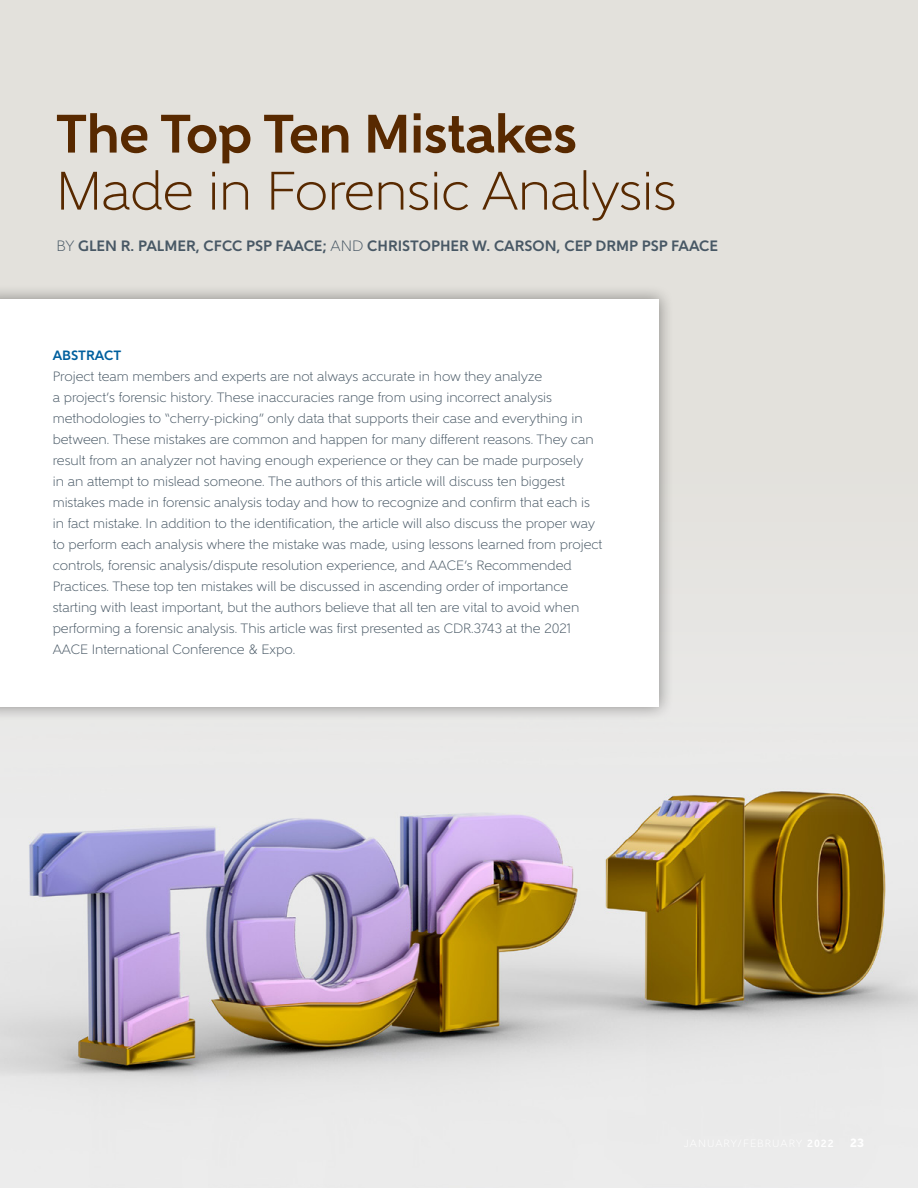
<style>
.page{position:relative;width:918px;height:1188px;background:#e3e1dc}
.page>*{position:absolute;margin:0;border:0;box-sizing:border-box;transform-origin:0 0}
.t1{font:300 54px "Gentleman 400";letter-spacing:-.01em;color:#582900}
.t2{font:700 54px "Gentleman 800";letter-spacing:-.01em;color:#582900}
.t3{font:700 15px "Gentleman 800";color:#485865}
.t4{font:300 13.5px/21px "Gentleman 400";color:#485865}
.t5{font:700 13.5px "Gentleman 800";color:#005f9e}
.s1{font-family:"Gentleman 400";font-weight:300}
</style>
<div class="page">
<img style="left:0;top:702px;width:918px;height:486px">
<div style="left:0;top:284px;width:674px;height:437px;background:#000;opacity:.4"></div>
<div style="left:0;top:299px;width:659px;height:407px;background:#fff"></div>
<h1 class="t2" style="left:56px;top:101px;width:523px">The Top Ten Mistakes</h1>
<h1 class="t1" style="left:56px;top:159px;width:622px">Made in Forensic Analysis</h1>
<p class="t3" style="left:56px;top:236px;width:663px"><span class="s1">BY</span> GLEN R. PALMER, CFCC PSP FAACE; <span class="s1">AND</span> CHRISTOPHER W. CARSON, CEP DRMP PSP FAACE</p>
<p class="t5" style="left:53px;top:347px;width:70px">ABSTRACT</p>
<p class="t4" style="left:53px;top:366px;width:551px">Project team members and experts are not always accurate in how they analyze<br>a project’s forensic history. These inaccuracies range from using incorrect analysis methodologies to “cherry-picking” only data that supports their case and everything in between. These mistakes are common and happen for many different reasons. They can result from an analyzer not having enough experience or they can be made purposely<br>in an attempt to mislead someone. The authors of this article will discuss ten biggest mistakes made in forensic analysis today and how to recognize and confirm that each is in fact mistake. In addition to the identification, the article will also discuss the proper way to perform each analysis where the mistake was made, using lessons learned from project controls, forensic analysis/dispute resolution experience, and AACE’s Recommended Practices. These top ten mistakes will be discussed in ascending order of importance starting with least important, but the authors believe that all ten are vital to avoid when performing a forensic analysis. This article was first presented as CDR.3743 at the 2021<br>AACE International Conference &amp; Expo.</p>
</div>
